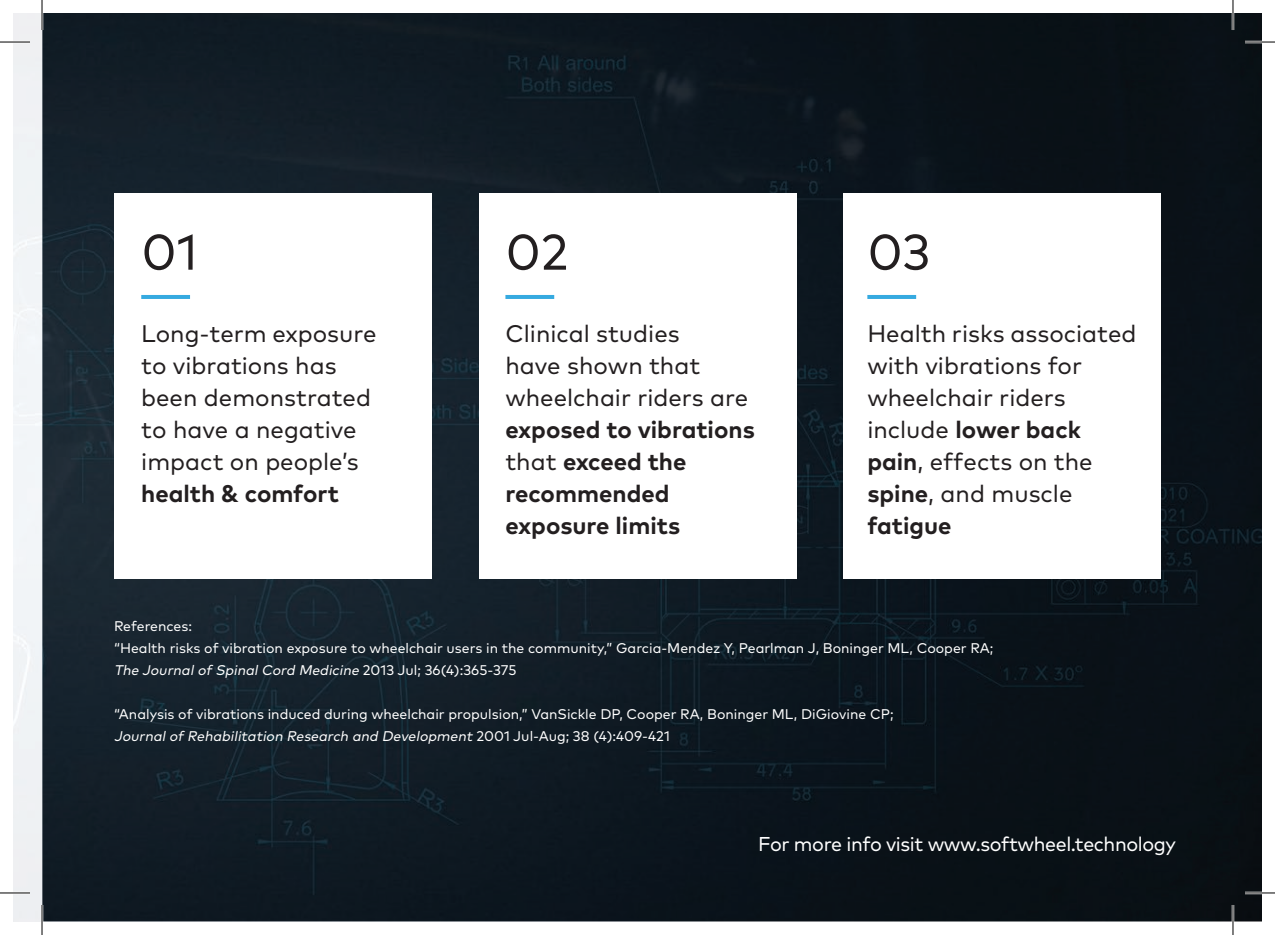
<style>
.page{position:relative;width:1275px;height:935px;background:#fff}
.page>*{position:absolute;margin:0;border:0;box-sizing:border-box;transform-origin:0 0}
.t1{font:50px "FF Mark Pro";color:#231f20}
.t2{font:24px/32px "FF Mark Pro";color:#231f20}
.t3{font:700 24px/32px "FF Mark Pro";color:#231f20}
.t4{font:20px "FF Mark Pro";letter-spacing:-.02em;color:#fff}
.t5{font:14px/22px "FF Mark Pro";color:#fff}
.s1{font-weight:400}
.s2{font-weight:700}
.s3{font-style:italic}
</style>
<div class="page">
<img style="left:14px;top:14px;width:1247px;height:907px">
<div style="left:114px;top:193px;width:317px;height:386px;background:#fff"></div>
<hr style="left:141px;top:295px;width:49px;height:4px;background:#36aae0">
<div style="left:479px;top:193px;width:317px;height:386px;background:#fff"></div>
<hr style="left:505px;top:295px;width:49px;height:4px;background:#36aae0">
<div style="left:843px;top:193px;width:318px;height:386px;background:#fff"></div>
<hr style="left:867px;top:295px;width:49px;height:4px;background:#36aae0">
<hr style="left:0;top:41px;width:30px;height:2px;background:#fff">
<hr style="left:1245px;top:41px;width:30px;height:2px;background:#fff">
<hr style="left:0;top:891px;width:30px;height:3px;background:#fff">
<hr style="left:1245px;top:891px;width:30px;height:3px;background:#fff">
<hr style="left:41px;top:0;width:2px;height:30px;background:#fff">
<hr style="left:41px;top:904px;width:2px;height:30px;background:#fff">
<hr style="left:1231px;top:0;width:3px;height:30px;background:#fff">
<hr style="left:1231px;top:904px;width:3px;height:30px;background:#fff">
<hr style="left:0;top:42px;width:30px;height:1px;background:#000">
<hr style="left:1245px;top:42px;width:30px;height:1px;background:#000">
<hr style="left:0;top:892px;width:30px;height:1px;background:#000">
<hr style="left:1245px;top:892px;width:30px;height:1px;background:#000">
<hr style="left:42px;top:0;width:1px;height:30px;background:#000">
<hr style="left:42px;top:904px;width:1px;height:30px;background:#000">
<hr style="left:1232px;top:0;width:1px;height:30px;background:#000">
<hr style="left:1232px;top:904px;width:1px;height:30px;background:#000">
<h1 class="t1" style="left:141px;top:214px;width:58px">01</h1>
<h2 class="t2" style="left:141px;top:315px;width:237px">Long-term exposure to vibrations has been demonstrated to have a negative impact on people’s</h2>
<h2 class="t3" style="left:141px;top:475px;width:199px">health &amp; comfort</h2>
<h1 class="t1" style="left:505px;top:214px;width:64px">02</h1>
<h2 class="t2" style="left:505px;top:315px;width:244px">Clinical studies<br>have shown that wheelchair riders are</h2>
<h2 class="t3" style="left:505px;top:411px;width:251px">exposed to vibrations <span class="s1">that</span> exceed the recommended exposure limits</h2>
<h1 class="t1" style="left:867px;top:214px;width:65px">03</h1>
<h2 class="t2" style="left:867px;top:315px;width:271px">Health risks associated with vibrations for wheelchair riders include <span class="s2">lower back pain</span>, effects on the <span class="s2">spine</span>, and muscle <span class="s2">fatigue</span></h2>
<p class="t5" style="left:114px;top:614px;width:880px">References:<br>“Health risks of vibration exposure to wheelchair users in the community,” Garcia-Mendez Y, Pearlman J, Boninger ML, Cooper RA;<br><span class="s3">The JournalofSpinalCord Medicine</span> 2 0 1 3 J u l ; 3 6 (4) : 3 6 5 - 3 75</p>
<p class="t5" style="left:114px;top:702px;width:781px">“Analysis of vibrations induced during wheelchair propulsion,” VanSickle DP, Cooper RA, Boninger ML, DiGiovine CP;<br><span class="s3">JournalofRehabilitation Research and Development</span> 2 0 0 1 J u l -A u g ; 3 8 (4) : 4 0 9 - 42 1</p>
<h3 class="t4" style="left:758px;top:828px;width:419px">For more info visit www.softwheel.technology</h3>
</div>
